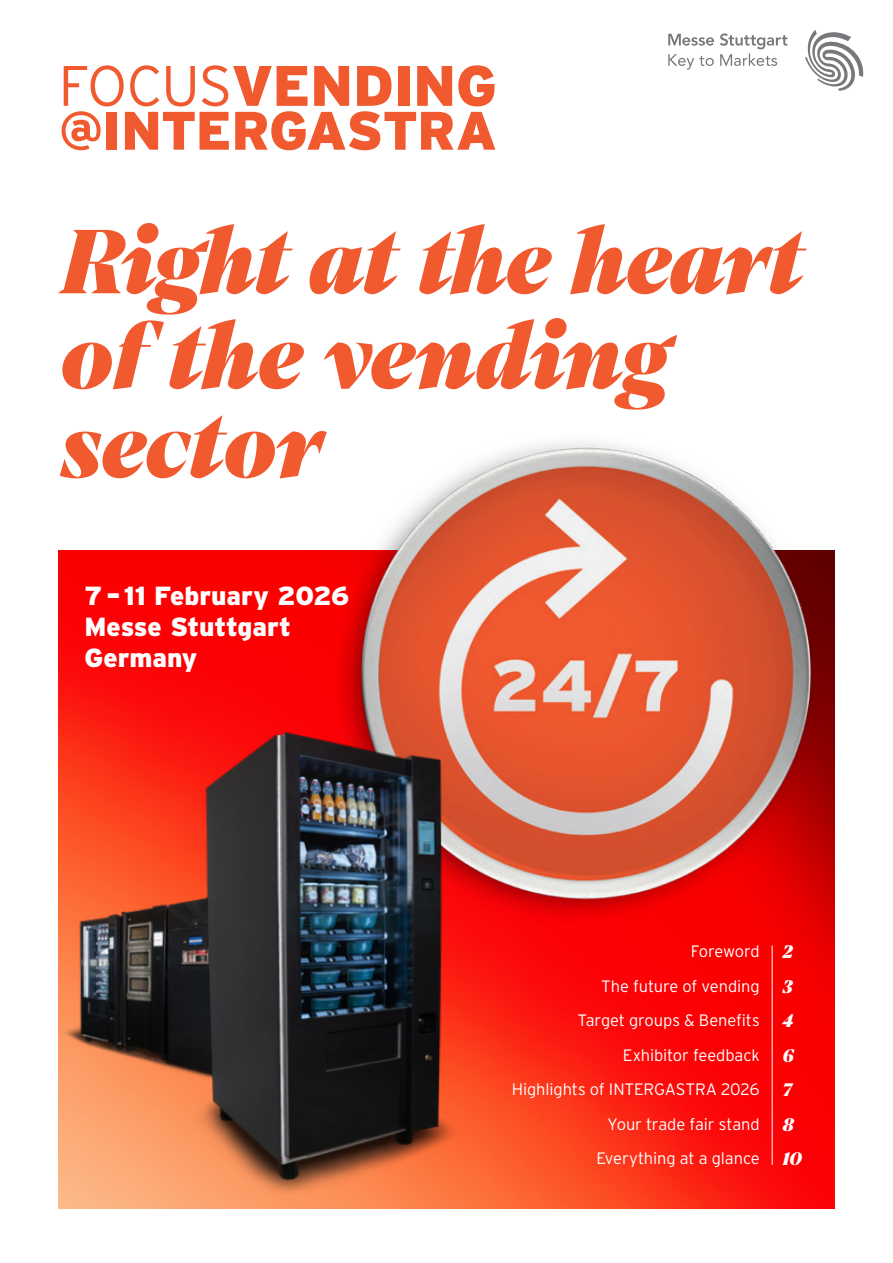
<style>
.page{position:relative;width:893px;height:1263px;background:#fff}
.page>*{position:absolute;margin:0;border:0;box-sizing:border-box;transform-origin:0 0}
.t1{font:italic 800 97.2px/91.9px "Mixta Pro";letter-spacing:-.01em;color:#f1592f}
.Zwischenhead{font:900 57px "Interstate";letter-spacing:-.005em;color:#f1592f}
.Zwischenhead-2{font:900 54px "Interstate";letter-spacing:-.02em;color:#f1592f}
.Zwischenhead-3{font:900 26.25px "Interstate";color:#fff}
.Headline{font:italic 800 19.5px "Mixta Pro";color:#fff}
.Headline-2{font:300 16.5px "Interstate";letter-spacing:-.005em;color:#fff}
.s1{font-weight:300}
.s2{font-size:94.2px}
</style>
<div class="page">
<img style="left:59px;top:551px;width:775px;height:658px">
<hr style="left:772px;top:945px;width:1px;height:220px;background:#fff">
<img style="left:312px;top:441px;width:523px;height:488px">
<img style="left:58px;top:884px;width:130px;height:203px">
<img style="left:188px;top:720px;width:314px;height:489px">
<svg style="left:668px;top:34px;width:46px;height:12px"></svg>
<svg style="left:805px;top:30px;width:58px;height:61px"></svg>
<svg style="left:668px;top:54px;width:46px;height:16px"></svg>
<svg style="left:720px;top:33px;width:67px;height:33px"></svg>
<p class="Zwischenhead" style="left:58px;top:51px;width:440px"><span class="s1">FOCUS</span>VENDING</p>
<p class="Zwischenhead-2" style="left:58px;top:98px;width:440px">@INTERGASTRA</p>
<p class="t1" style="left:61px;top:218px;width:744px">Right at the heart o<span class="s2">f</span> the vending sector</p>
<p class="Zwischenhead-3" style="left:84px;top:580px;width:266px">7 – 11 February 2026</p>
<p class="Zwischenhead-3" style="left:84px;top:610px;width:208px">Messe Stuttgart</p>
<p class="Zwischenhead-3" style="left:84px;top:641px;width:114px">Germany</p>
<p class="Headline-2" style="left:691px;top:941px;width:70px">Foreword</p>
<p class="Headline-2" style="left:601px;top:976px;width:160px">The future of vending</p>
<p class="Headline-2" style="left:578px;top:1010px;width:184px">Target groups &amp; Benefits</p>
<p class="Headline-2" style="left:623px;top:1045px;width:138px">Exhibitor feedback</p>
<p class="Headline-2" style="left:512px;top:1079px;width:249px">Highlights of INTERGASTRA 2026</p>
<p class="Headline-2" style="left:607px;top:1114px;width:154px">Your trade fair stand</p>
<p class="Headline-2" style="left:596px;top:1148px;width:165px">Everything at a glance</p>
<p class="Headline" style="left:782px;top:940px;width:12px">2</p>
<p class="Headline" style="left:782px;top:974px;width:12px">3</p>
<p class="Headline" style="left:782px;top:1009px;width:13px">4</p>
<p class="Headline" style="left:782px;top:1043px;width:13px">6</p>
<p class="Headline" style="left:782px;top:1078px;width:11px">7</p>
<p class="Headline" style="left:782px;top:1112px;width:13px">8</p>
<p class="Headline" style="left:782px;top:1147px;width:21px">10</p>
</div>
